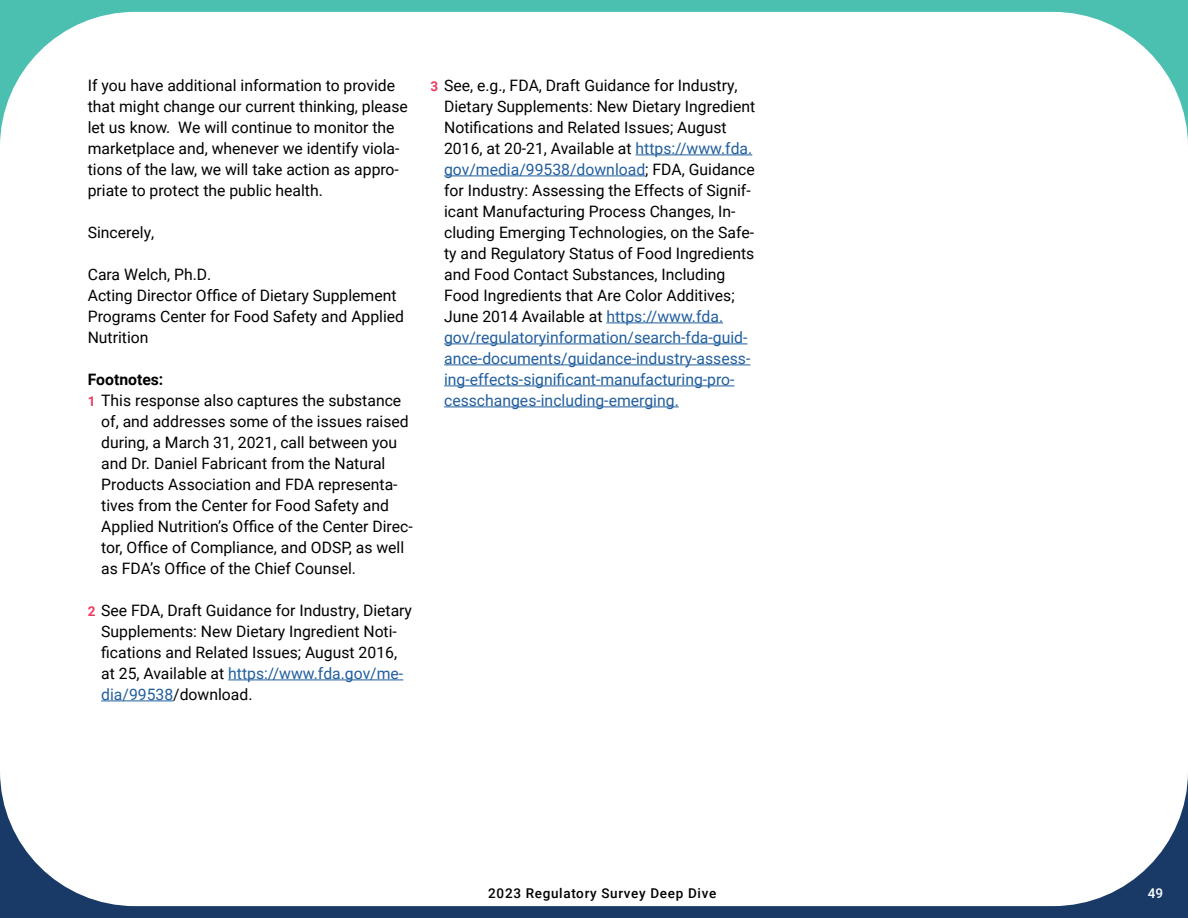
<style>
.page{position:relative;width:1188px;height:918px;background:#fff}
.page>*{position:absolute;margin:0;border:0;box-sizing:border-box;transform-origin:0 0}
.t1{font:15.75px/21px "Roboto";color:#000}
.t2{font:700 15.75px "Roboto";color:#000}
.t3{font:500 13.5px "Roboto";letter-spacing:.05em;color:#000}
.t4{font:500 13.5px "Roboto";color:#fff}
.s1{font-weight:700;font-size:13.5px;color:#ef3a5f}
.s2{color:#215e9e}
</style>
<div class="page">
<div style="left:0;top:459px;width:1188px;height:459px;background:#193a67"></div>
<div style="left:0;top:0;width:1188px;height:459px;background:#4bc0b1"></div>
<div style="left:0;top:12px;width:1188px;height:894px;background:#fff;border-radius:135px"></div>
<hr style="left:228px;top:680px;width:175px;height:1px;background:#215e9e">
<hr style="left:101px;top:701px;width:72px;height:1px;background:#215e9e">
<hr style="left:636px;top:155px;width:116px;height:1px;background:#215e9e">
<hr style="left:444px;top:176px;width:201px;height:1px;background:#215e9e">
<hr style="left:606px;top:323px;width:117px;height:1px;background:#215e9e">
<hr style="left:444px;top:344px;width:303px;height:1px;background:#215e9e">
<hr style="left:444px;top:365px;width:306px;height:1px;background:#215e9e">
<hr style="left:444px;top:386px;width:291px;height:1px;background:#215e9e">
<hr style="left:444px;top:407px;width:235px;height:1px;background:#215e9e">
<p class="t1" style="left:88px;top:74px;width:322px">If you have additional information to provide that might change our current thinking, please let us know. We will continue to monitor the marketplace and, whenever we identify viola&shy;tions of the law, we will take action as appro&shy;priate to protect the public health.</p>
<p class="t1" style="left:88px;top:221px;width:68px">Sincerely,</p>
<p class="t1" style="left:88px;top:263px;width:318px">Cara Welch, Ph.D.<br>Acting Director Office of Dietary Supplement<br>Programs Center for Food Safety and Applied<br>Nutrition</p>
<p class="t2" style="left:88px;top:368px;width:77px">Footnotes:</p>
<p class="t1" style="left:88px;top:389px;width:315px"><span class="s1">1</span> This response also captures the substance</p>
<p class="t1" style="left:101px;top:410px;width:309px">of, and addresses some of the issues raised</p>
<p class="t1" style="left:101px;top:431px;width:298px">during, a March 31, 2021, call between you</p>
<p class="t1" style="left:101px;top:452px;width:286px">and Dr. Daniel Fabricant from the Natural</p>
<p class="t1" style="left:101px;top:473px;width:298px">Products Association and FDA representa-</p>
<p class="t1" style="left:101px;top:494px;width:289px">tives from the Center for Food Safety and</p>
<p class="t1" style="left:101px;top:515px;width:313px">Applied Nutrition’s Office of the Center Direc-</p>
<p class="t1" style="left:101px;top:536px;width:304px">tor, Office of Compliance, and ODSP, as well</p>
<p class="t1" style="left:101px;top:557px;width:256px">as FDA’s Office of the Chief Counsel.</p>
<p class="t1" style="left:101px;top:599px;width:312px;text-indent:-13px"><span class="s1">2</span> See FDA, Draft Guidance for Industry, Dietary Supplements: New Dietary Ingredient Noti&shy;fications and Related Issues; August 2016, at 25, Available at <span class="s2">https://www.fda.gov/me&shy;dia/99538</span>/download.</p>
<p class="t1" style="left:444px;top:74px;width:313px;text-indent:-13px"><span class="s1">3</span> See, e.g., FDA, Draft Guidance for Industry, Dietary Supplements: New Dietary Ingredient Notifications and Related Issues; August 2016, at 20-21, Available at <span class="s2">https://www.fda. gov/media/99538/download</span>; FDA, Guidance for Industry: Assessing the Effects of Signif&shy;icant Manufacturing Process Changes, In&shy;cluding Emerging Technologies, on the Safe&shy;ty and Regulatory Status of Food Ingredients and Food Contact Substances, Including Food Ingredients that Are Color Additives; June 2014 Available at <span class="s2">https://www.fda. gov/regulatoryinformation/search-fda-guid&shy;ance-documents/guidance-industry-assess&shy;ing-effects-significant-manufacturing-pro&shy;cesschanges-including-emerging.</span></p>
<p class="t3" style="left:488px;top:884px;width:230px">2023 Regulatory Survey Deep Dive</p>
<p class="t4" style="left:1148px;top:883px;width:17px">49</p>
</div>
